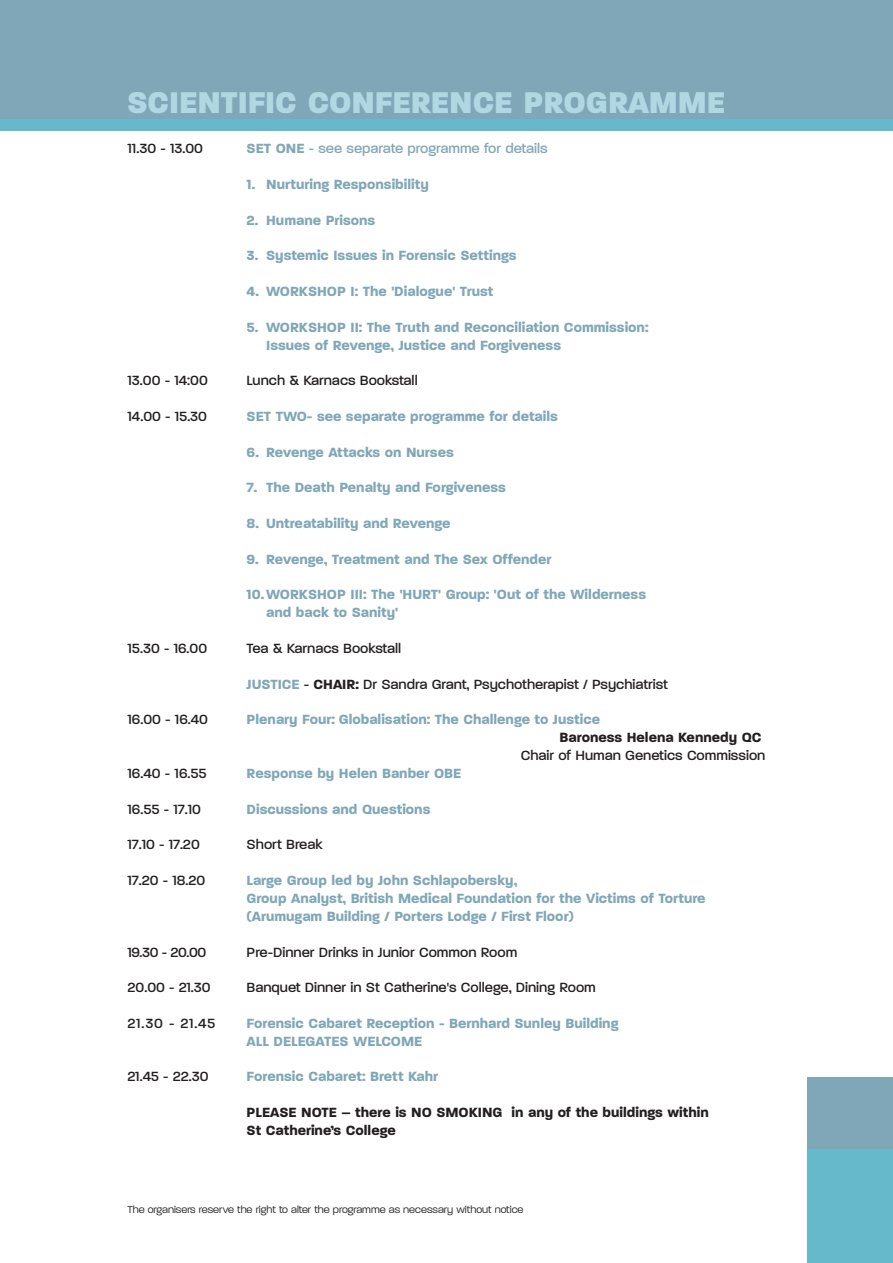
<style>
.page{position:relative;width:893px;height:1263px;background:#fff}
.page>*{position:absolute;margin:0;border:0;box-sizing:border-box;transform-origin:0 0}
.t1{font:800 40.5px "Paralucent";color:#b1d7e3}
.t2{font:700 18px/17.9px "Paralucent";color:#80a7b7}
.t3{font:500 18px/35.7px "Paralucent";color:#231f20}
.t4{font:700 18px/17.9px "Paralucent";color:#231f20}
.t5{font:500 18px "Paralucent";color:#80a7b7}
.t6{font:300 13.5px "Paralucent";color:#231f20}
.s1{font-weight:700}
.s2{font-weight:700;color:#80a7b7}
</style>
<div class="page">
<div style="left:0;top:0;width:893px;height:131px;background:#80a7b7"></div>
<div style="left:0;top:119px;width:893px;height:12px;background:#66b8cb"></div>
<div style="left:808px;top:1148px;width:85px;height:115px;background:#66b8cb"></div>
<div style="left:808px;top:1077px;width:85px;height:71px;background:#80a7b7"></div>
<h1 class="t1" style="left:128px;top:75px;width:599px">SCIENTIFIC CONFERENCE PROGRAMME</h1>
<p class="t3" style="left:128px;top:129px;width:77px">11.30 - 13.00</p>
<p class="t5" style="left:247px;top:136px;width:302px"><span class="s1">SET ONE</span> - see separate programme for details</p>
<p class="t2" style="left:247px;top:174px;width:184px">1. Nurturing Responsibility</p>
<p class="t2" style="left:247px;top:209px;width:130px">2. Humane Prisons</p>
<p class="t2" style="left:247px;top:245px;width:272px">3. Systemic Issues in Forensic Settings</p>
<p class="t2" style="left:247px;top:281px;width:248px">4. WORKSHOP I: The 'Dialogue' Trust</p>
<p class="t2" style="left:266px;top:316px;width:384px;text-indent:-20px">5. WORKSHOP II: The Truth and Reconciliation Commission:<br>Issues of Revenge, Justice and Forgiveness</p>
<p class="t3" style="left:128px;top:361px;width:82px">13.00 - 14:00</p>
<p class="t3" style="left:247px;top:361px;width:173px">Lunch &amp; Karnacs Bookstall</p>
<p class="t3" style="left:128px;top:397px;width:81px">14.00 - 15.30</p>
<p class="t2" style="left:247px;top:406px;width:313px">SET TWO- see separate programme for details</p>
<p class="t2" style="left:247px;top:441px;width:209px">6. Revenge Attacks on Nurses</p>
<p class="t2" style="left:247px;top:477px;width:261px">7. The Death Penalty and Forgiveness</p>
<p class="t2" style="left:247px;top:513px;width:205px">8. Untreatability and Revenge</p>
<p class="t2" style="left:247px;top:540px;width:401px;line-height:35.7px">9. Revenge, Treatment and The Sex Offender<br>10.WORKSHOP III: The 'HURT' Group: 'Out of the Wilderness</p>
<p class="t2" style="left:266px;top:602px;width:134px">and back to Sanity'</p>
<p class="t3" style="left:128px;top:629px;width:81px">15.30 - 16.00</p>
<p class="t3" style="left:247px;top:629px;width:423px">Tea &amp; Karnacs Bookstall<br><span class="s2">JUSTICE</span> - <span class="s1">CHAIR:</span> Dr Sandra Grant, Psychotherapist / Psychiatrist</p>
<p class="t3" style="left:128px;top:700px;width:82px">16.00 - 16.40</p>
<p class="t2" style="left:247px;top:709px;width:355px">Plenary Four: Globalisation: The Challenge to Justice</p>
<p class="t4" style="left:560px;top:727px;width:203px">Baroness Helena Kennedy QC</p>
<p class="t3" style="left:521px;top:736px;width:246px">Chair of Human Genetics Commission</p>
<p class="t3" style="left:128px;top:754px;width:81px">16.40 - 16.55</p>
<p class="t2" style="left:247px;top:763px;width:216px">Response by Helen Banber OBE</p>
<p class="t3" style="left:128px;top:790px;width:75px">16.55 - 17.10</p>
<p class="t2" style="left:247px;top:798px;width:185px">Discussions and Questions</p>
<p class="t3" style="left:128px;top:825px;width:74px">17.10 - 17.20</p>
<p class="t3" style="left:247px;top:825px;width:78px">Short Break</p>
<p class="t3" style="left:128px;top:861px;width:79px">17.20 - 18.20</p>
<p class="t2" style="left:246px;top:870px;width:461px">Large Group led by John Schlapobersky,<br>Group Analyst, British Medical Foundation for the Victims of Torture (Arumugam Building / Porters Lodge / First Floor)</p>
<p class="t3" style="left:128px;top:932px;width:80px">19.30 - 20.00</p>
<p class="t3" style="left:247px;top:932px;width:272px">Pre-Dinner Drinks in Junior Common Room</p>
<p class="t3" style="left:128px;top:968px;width:85px">20.00 - 21.30</p>
<p class="t3" style="left:247px;top:968px;width:351px">Banquet Dinner in St Catherine's College, Dining Room</p>
<p class="t3" style="left:128px;top:1004px;width:89px">21.30 - 21.45</p>
<p class="t2" style="left:247px;top:1013px;width:373px">Forensic Cabaret Reception - Bernhard Sunley Building<br>ALL DELEGATES WELCOME</p>
<p class="t3" style="left:128px;top:1057px;width:83px">21.45 - 22.30</p>
<p class="t2" style="left:247px;top:1066px;width:193px">Forensic Cabaret: Brett Kahr</p>
<p class="t4" style="left:247px;top:1102px;width:464px">PLEASE NOTE – there is NO SMOKING in any of the buildings within<br>St Catherine’s College</p>
<p class="t6" style="left:128px;top:1201px;width:397px">The organisers reserve the right to alter the programme as necessary without notice</p>
</div>
